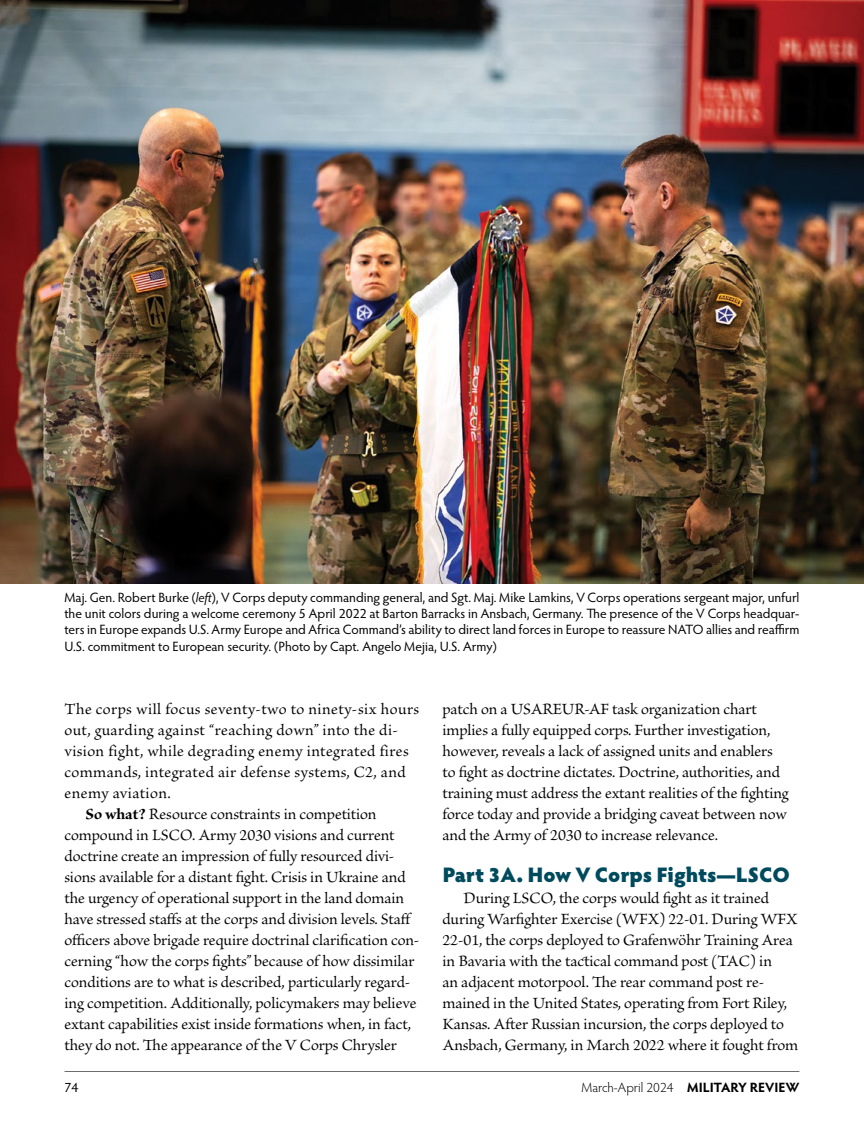
<style>
.page{position:relative;width:864px;height:1134px;background:#fff}
.page>*{position:absolute;margin:0;border:0;box-sizing:border-box;transform-origin:0 0}
.subhead__H3{font:900 21px "Hypatia Sans Pro";letter-spacing:-.005em;color:#004a5d}
.body-inline-subhead{font:16.5px/21px "Brioso Pro";letter-spacing:-.005em;color:#000}
.body{font:16.5px/21px "Brioso Pro";letter-spacing:-.01em;color:#000}
.body-inline-subhead-2{font:16.5px/21px "Brioso Pro";letter-spacing:.02em;color:#000}
.cutline{font:13.5px/16.5px "Hypatia Sans Pro";letter-spacing:-.005em;color:#000;text-align:justify}
.t1{font:300 13.5px "Hypatia Sans Pro";color:#000}
.s1{font-style:italic}
.s2{font-weight:700}
</style>
<div class="page">
<hr style="left:65px;top:1071px;width:734px;height:1px;background:#58595b">
<img style="left:0;top:0;width:864px;height:584px">
<p class="cutline" style="left:64px;top:588px;width:737px">Maj. Gen. Robert Burke (<span class="s1">left</span>), V Corps deputy commanding general, and Sgt. Maj. Mike Lamkins, V Corps operations sergeant major, unfurl the unit colors during a welcome ceremony 5 April 2022 at Barton Barracks in Ansbach, Germany. The presence of the V Corps headquar&shy;ters in Europe expands U.S. Army Europe and Africa Command’s ability to direct land forces in Europe to reassure NATO allies and reaffirm U.S. commitment to European security. (Photo by Capt. Angelo Mejia, U.S. Army)</p>
<p class="body-inline-subhead-2" style="left:64px;top:699px;width:356px">The corps will focus seventy-two to ninety-six hours out, guarding against “reaching down” into the di&shy;vision fight, while degrading enemy integrated fires commands, integrated air defense systems, C2, and enemy aviation.</p>
<p class="body-inline-subhead" style="left:64px;top:804px;width:356px;text-indent:21px"><span class="s2">So what?</span> Resource constraints in competition compound in LSCO. Army 2030 visions and current doctrine create an impression of fully resourced divi&shy;sions available for a distant fight. Crisis in Ukraine and the urgency of operational support in the land domain have stressed staffs at the corps and division levels. Staff officers above brigade require doctrinal clarification con&shy;cerning “how the corps fights” because of how dissimilar conditions are to what is described, particularly regard&shy;ing competition. Additionally, policymakers may believe extant capabilities exist inside formations when, in fact, they do not. The appearance of the V Corps Chrysler</p>
<p class="body-inline-subhead" style="left:442px;top:699px;width:348px">patch on a USAREUR-AF task organization chart implies a fully equipped corps. Further investigation, however, reveals a lack of assigned units and enablers to fight as doctrine dictates. Doctrine, authorities, and training must address the extant realities of the fighting force today and provide a bridging caveat between now and the Army of 2030 to increase relevance.</p>
<h2 class="subhead__H3" style="left:442px;top:859px;width:349px">Part 3A. How V Corps Fights—LSCO</h2>
<p class="body" style="left:442px;top:888px;width:357px;text-indent:21px">During LSCO, the corps would fight as it trained during Warfighter Exercise (WFX) 22-01. During WFX 22-01, the corps deployed to Grafenwöhr Training Area in Bavaria with the tactical command post (TAC) in<br>an adjacent motorpool. The rear command post re&shy;mained in the United States, operating from Fort Riley, Kansas. After Russian incursion, the corps deployed to Ansbach, Germany, in March 2022 where it fought from</p>
<p class="cutline" style="left:64px;top:1079px;width:15px">74</p>
<p class="t1" style="left:581px;top:1079px;width:220px">March-April 2024 <span class="s2">MILITARY REVIEW</span></p>
</div>
